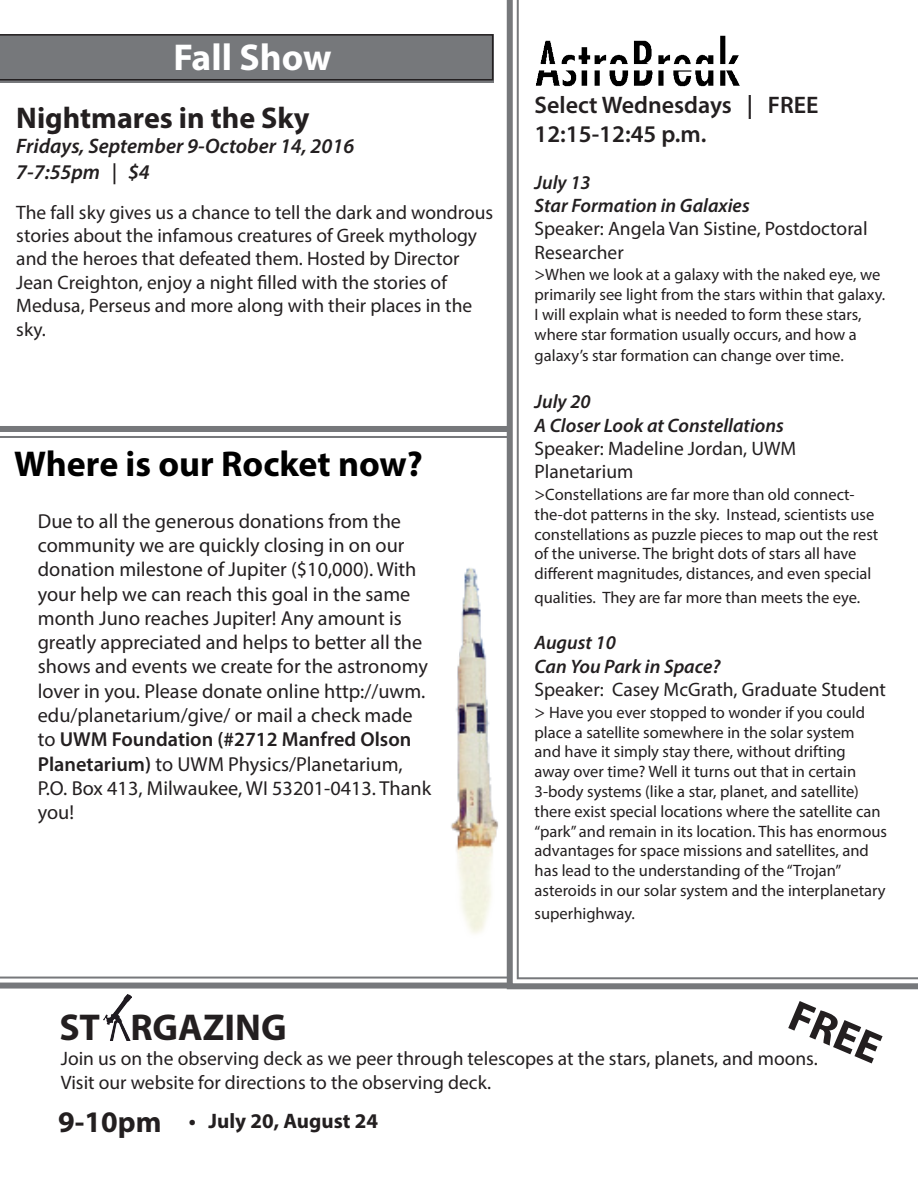
<style>
.page{position:relative;width:918px;height:1188px;background:#fff}
.page>*{position:absolute;margin:0;border:0;box-sizing:border-box;transform-origin:0 0}
.Title_2{font:700 43.5px "Myriad Pro";color:#231f20}
.Title_2-2{font:700 37.5px "Myriad Pro";color:#231f20}
.Title_2-3{font:700 37.5px "Myriad Pro";color:#fff}
.Body_2_Upper_Right{font:700 36px "Myriad Pro";color:#000}
.Title_2-4{font:700 30px "Myriad Pro";color:#231f20}
.Title_2-5{font:600 24px "Myriad Pro";color:#231f20}
.Title_2-6{font:italic 600 21px "Myriad Pro";color:#231f20}
.Title_2-7{font:700 21px "Myriad Pro";color:#231f20}
.t1{font:20.25px/24.3px "Myriad Pro";color:#231f20}
.Title_2-8{font:19.5px/23.4px "Myriad Pro";color:#231f20}
.Title_2-9{font:italic 600 19.5px/23.4px "Myriad Pro";color:#231f20}
.Title_2-10{font:16.5px/19.8px "Myriad Pro";color:#231f20}
.s1{font-weight:600}
.s2{font-size:18px}
</style>
<div class="page">
<img style="left:103px;top:995px;width:28px;height:45px">
<hr style="left:0;top:977px;width:510px;height:2px;background:#76787b">
<div style="left:0;top:983px;width:510px;height:6px;background:#76787b"></div>
<hr style="left:0;top:436px;width:510px;height:2px;background:#76787b">
<div style="left:0;top:426px;width:510px;height:6px;background:#76787b"></div>
<svg style="left:504px;top:0;width:414px;height:990px"></svg>
<svg style="left:517px;top:0;width:401px;height:979px"></svg>
<img style="left:531px;top:34px;width:241px;height:70px">
<img style="left:451px;top:562px;width:60px;height:382px">
<div style="left:0;top:34px;width:493px;height:49px;background:#76787b"></div>
<svg style="left:0;top:34px;width:493px;height:47px"></svg>
<p class="Title_2-3" style="left:173px;top:33px;width:160px">Fall Show</p>
<p class="Title_2-4" style="left:16px;top:99px;width:295px">Nightmares in the Sky</p>
<p class="Title_2-6" style="left:16px;top:133px;width:339px">Fridays, September 9-October 14, 2016</p>
<p class="Title_2-6" style="left:16px;top:158px;width:135px">7-7:55pm | $4</p>
<p class="Title_2-8" style="left:16px;top:200px;width:479px">The fall sky gives us a chance to tell the dark and wondrous stories about the infamous creatures of Greek mythology and the heroes that defeated them. Hosted by Director Jean Creighton, enjoy a night filled with the stories of Medusa, Perseus and more along with their places in the sky.</p>
<p class="Body_2_Upper_Right" style="left:14px;top:441px;width:410px">Where is our Rocket now?</p>
<p class="t1" style="left:38px;top:508px;width:395px">Due to all the generous donations from the community we are quickly closing in on our donation milestone of Jupiter ($10,000). With your help we can reach this goal in the same month Juno reaches Jupiter! Any amount is greatly appreciated and helps to better all the shows and events we create for the astronomy lover in you. Please donate online http://uwm. edu/planetarium/give/ or mail a check made to <span class="s1">UWM Foundation (#2712 Manfred Olson Planetarium)</span> to UWM Physics/Planetarium, P.O. Box 413, Milwaukee, WI 53201-0413. Thank you!</p>
<p class="Title_2-5" style="left:535px;top:90px;width:285px">Select Wednesdays | FREE</p>
<p class="Title_2-5" style="left:535px;top:118px;width:173px">12:15-12:45 p.m.</p>
<p class="Title_2-9" style="left:535px;top:170px;width:217px">July 13<br>Star Formation in Galaxies</p>
<p class="Title_2-8" style="left:535px;top:217px;width:335px">Speaker: Angela Van Sistine, Postdoctoral<br>Researcher</p>
<p class="Title_2-10" style="left:535px;top:265px;width:352px"><span class="s2">&gt;</span>When we look at a galaxy with the naked eye, we primarily see light from the stars within that galaxy.<br>I will explain what is needed to form these stars, where star formation usually occurs, and how a</p>
<p class="Title_2-10" style="left:535px;top:346px;width:311px">galaxy’s star formation can change over time.</p>
<p class="Title_2-9" style="left:535px;top:389px;width:251px">July 20<br>A Closer Look at Constellations</p>
<p class="Title_2-8" style="left:535px;top:436px;width:263px">Speaker: Madeline Jordan, UWM<br>Planetarium</p>
<p class="Title_2-10" style="left:535px;top:484px;width:345px"><span class="s2">&gt;</span>Constellations are far more than old connect&shy;the-dot patterns in the sky. Instead, scientists use constellations as puzzle pieces to map out the rest of the universe. The bright dots of stars all have different magnitudes, distances, and even special</p>
<p class="Title_2-10" style="left:535px;top:587px;width:327px">qualities. They are far more than meets the eye.</p>
<p class="Title_2-9" style="left:535px;top:631px;width:187px">August 10<br>Can You Park in Space?</p>
<p class="Title_2-8" style="left:535px;top:678px;width:353px">Speaker: Casey McGrath, Graduate Student</p>
<p class="Title_2-10" style="left:535px;top:702px;width:354px"><span class="s2">&gt;</span> Have you ever stopped to wonder if you could place a satellite somewhere in the solar system<br>and have it simply stay there, without drifting<br>away over time? Well it turns out that in certain 3-body systems (like a star, planet, and satellite) there exist special locations where the satellite can “park” and remain in its location. This has enormous advantages for space missions and satellites, and has lead to the understanding of the “Trojan” asteroids in our solar system and the interplanetary</p>
<p class="Title_2-10" style="left:535px;top:904px;width:102px">superhighway.</p>
<p class="Title_2" style="left:802px;top:987px;width:97px;rotate:23deg">FREE</p>
<p class="Title_2-2" style="left:59px;top:1003px;width:229px">ST RGAZING</p>
<p class="Title_2-8" style="left:61px;top:1047px;width:759px">Join us on the observing deck as we peer through telescopes at the stars, planets, and moons.</p>
<p class="Title_2-8" style="left:61px;top:1070px;width:432px">Visit our website for directions to the observing deck.</p>
<p class="Title_2-4" style="left:58px;top:1102px;width:105px">9-10pm</p>
<p class="Title_2-7" style="left:189px;top:1107px;width:191px">• July 20, August 24</p>
</div>
